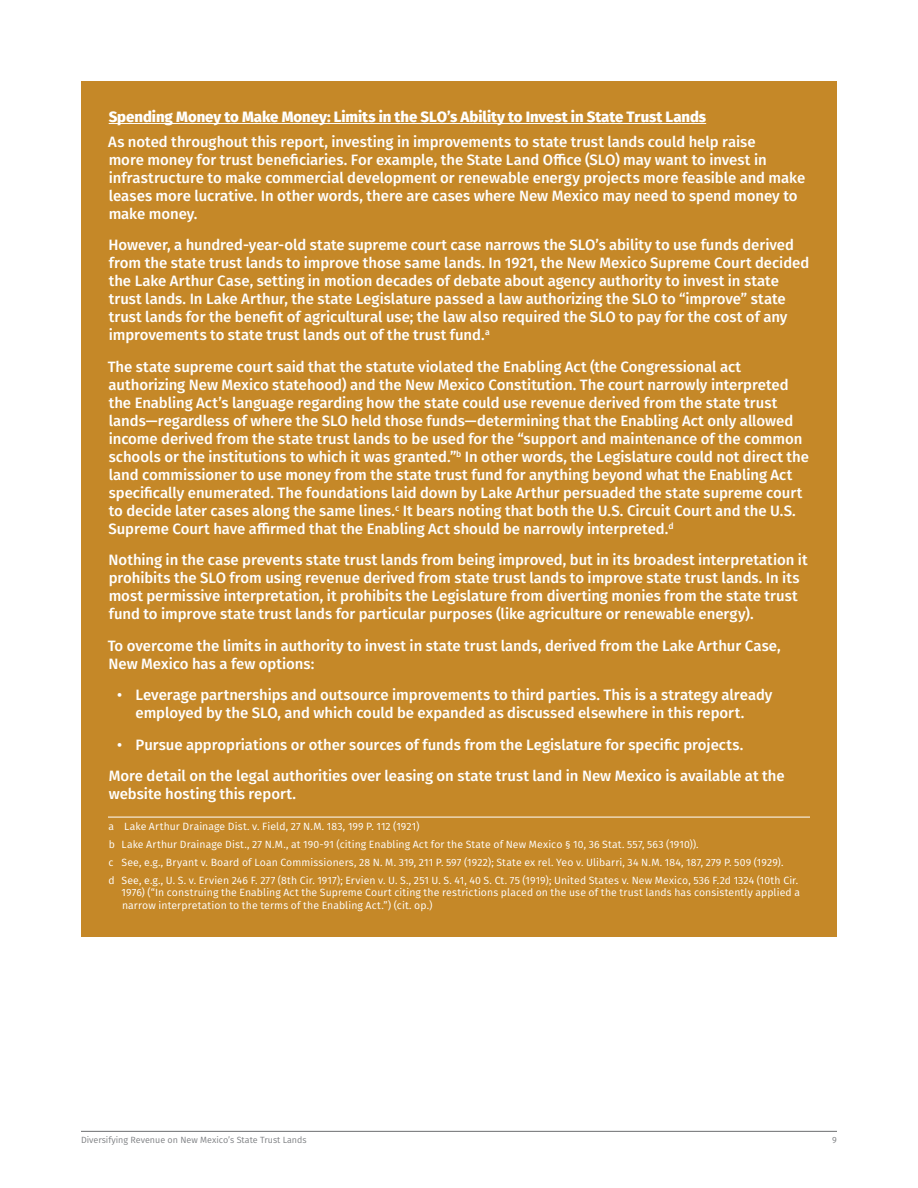
<style>
.page{position:relative;width:918px;height:1188px;background:#fff}
.page>*{position:absolute;margin:0;border:0;box-sizing:border-box;transform-origin:0 0}
.SideBar_Copy{font:500 15px/18px "Fira Sans";letter-spacing:-.005em;color:#fff}
.Side_Bar_HEADER{font:800 15px "Fira Sans";letter-spacing:-.005em;color:#fff}
.Sidebar_Endnotes{font:10.5px/12.6px "Fira Sans";letter-spacing:.01em;color:#fff}
.t1{font:9px "Fira Sans";color:#808285}
</style>
<div class="page">
<hr style="left:81px;top:1131px;width:756px;height:1px;background:#6c6d70">
<div style="left:81px;top:81px;width:756px;height:855px;background:#c58828"></div>
<hr style="left:109px;top:123px;width:597px;height:1px;background:#fff">
<hr style="left:108px;top:817px;width:702px;height:1px;background:#fff">
<p class="Side_Bar_HEADER" style="left:109px;top:104px;width:599px">Spending Money to Make Money: Limits in the SLO’s Ability to Invest in State Trust Lands</p>
<p class="SideBar_Copy" style="left:108px;top:132px;width:699px">As noted throughout this report, investing in improvements to state trust lands could help raise<br>more money for trust beneficiaries. For example, the State Land Office (SLO) may want to invest in infrastructure to make commercial development or renewable energy projects more feasible and make leases more lucrative. In other words, there are cases where New Mexico may need to spend money to make money.</p>
<p class="SideBar_Copy" style="left:109px;top:235px;width:702px">However, a hundred-year-old state supreme court case narrows the SLO’s ability to use funds derived from the state trust lands to improve those same lands. In 1921, the New Mexico Supreme Court decided the Lake Arthur Case, setting in motion decades of debate about agency authority to invest in state trust lands. In Lake Arthur, the state Legislature passed a law authorizing the SLO to “improve” state trust lands for the benefit of agricultural use; the law also required the SLO to pay for the cost of any improvements to state trust lands out of the trust fund.<sup>a</sup></p>
<p class="SideBar_Copy" style="left:108px;top:357px;width:703px">The state supreme court said that the statute violated the Enabling Act (the Congressional act authorizing New Mexico statehood) and the New Mexico Constitution. The court narrowly interpreted the Enabling Act’s language regarding how the state could use revenue derived from the state trust lands—regardless of where the SLO held those funds—determining that the Enabling Act only allowed income derived from the state trust lands to be used for the “support and maintenance of the common schools or the institutions to which it was granted.”<sup>b</sup> In other words, the Legislature could not direct the land commissioner to use money from the state trust fund for anything beyond what the Enabling Act specifically enumerated. The foundations laid down by Lake Arthur persuaded the state supreme court to decide later cases along the same lines.<sup>c</sup> It bears noting that both the U.S. Circuit Court and the U.S.<br>Supreme Court have affirmed that the Enabling Act should be narrowly interpreted.<sup>d</sup></p>
<p class="SideBar_Copy" style="left:109px;top:550px;width:701px">Nothing in the case prevents state trust lands from being improved, but in its broadest interpretation it prohibits the SLO from using revenue derived from state trust lands to improve state trust lands. In its most permissive interpretation, it prohibits the Legislature from diverting monies from the state trust fund to improve state trust lands for particular purposes (like agriculture or renewable energy).</p>
<p class="SideBar_Copy" style="left:108px;top:636px;width:675px">To overcome the limits in authority to invest in state trust lands, derived from the Lake Arthur Case,<br>New Mexico has a few options:</p>
<p class="SideBar_Copy" style="left:136px;top:685px;width:639px;text-indent:-18px">• Leverage partnerships and outsource improvements to third parties. This is a strategy already employed by the SLO, and which could be expanded as discussed elsewhere in this report.</p>
<p class="SideBar_Copy" style="left:117px;top:735px;width:628px">• Pursue appropriations or other sources of funds from the Legislature for specific projects.</p>
<p class="SideBar_Copy" style="left:109px;top:766px;width:677px">More detail on the legal authorities over leasing on state trust land in New Mexico is available at the website hosting this report.</p>
<p class="Sidebar_Endnotes" style="left:109px;top:820px;width:312px">a Lake Arthur Drainage Dist. v. Field, 27 N.M. 183, 199 P. 112 (1921)</p>
<p class="Sidebar_Endnotes" style="left:109px;top:838px;width:591px">b Lake Arthur Drainage Dist., 27 N.M., at 190-91 (citing Enabling Act for the State of New Mexico § 10, 36 Stat. 557, 563 (1910)).</p>
<p class="Sidebar_Endnotes" style="left:108px;top:856px;width:677px">c See, e.g., Bryant v. Board of Loan Commissioners, 28 N. M. 319, 211 P. 597 (1922); State ex rel. Yeo v. Ulibarri, 34 N.M. 184, 187, 279 P. 509 (1929).</p>
<p class="Sidebar_Endnotes" style="left:122px;top:874px;width:680px;text-indent:-13px">d See, e.g., U. S. v. Ervien 246 F. 277 (8th Cir. 1917); Ervien v. U. S., 251 U. S. 41, 40 S. Ct. 75 (1919); United States v. New Mexico, 536 F.2d 1324 (10th Cir.<br>1976) (“In construing the Enabling Act the Supreme Court citing the restrictions placed on the use of the trust lands has consistently applied a narrow interpretation to the terms of the Enabling Act.”) (cit. op.)</p>
<p class="t1" style="left:81px;top:1133px;width:227px">Diversifying Revenue on New Mexico’s State Trust Lands</p>
<p class="t1" style="left:832px;top:1133px;width:6px">9</p>
</div>
